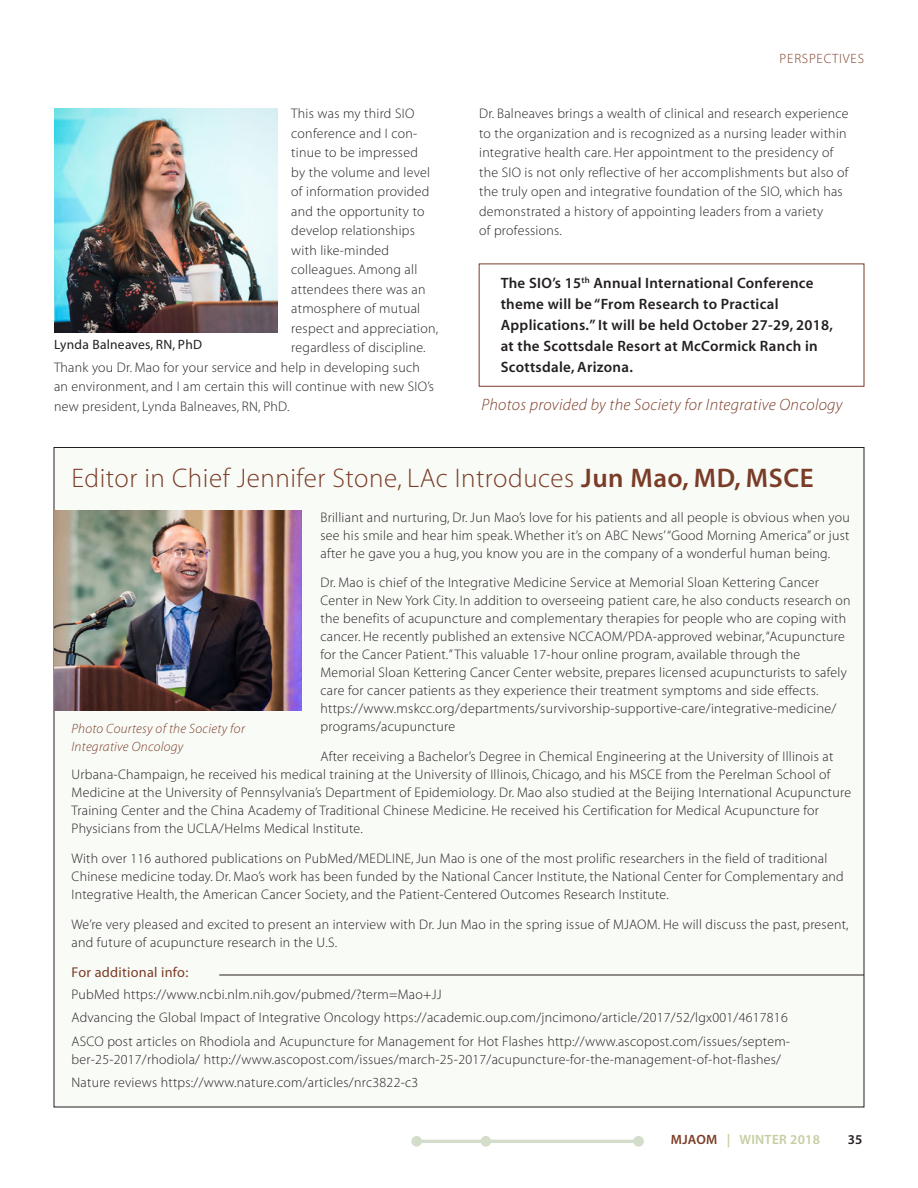
<style>
.page{position:relative;width:918px;height:1188px;background:#fff}
.page>*{position:absolute;margin:0;border:0;box-sizing:border-box;transform-origin:0 0}
.headline{font:27px "Myriad MM 215 600";letter-spacing:.02em;color:#7b3c27}
.subhead{font:16.5px "Myriad MM It 215 600";letter-spacing:.02em;color:#7b3c27}
.body_light{font:15px/21px "Myriad MM 565 600";letter-spacing:.02em;color:#231f20}
.subhead_2{font:14.25px "Myriad MM 400 600";letter-spacing:.02em;color:#7b3c27}
.body_light-2{font:13.8px/18px "Myriad MM 215 600";letter-spacing:.02em;color:#231f20}
.subhead-2{font:13.5px/18px "Myriad MM It 215 600";letter-spacing:.02em;color:#7b3c27}
.photo_caption{font:13.5px "Myriad MM 400 600";letter-spacing:.02em;color:#231f20}
.t1{font:13.5px "Myriad MM 565 600";letter-spacing:.02em;color:#c4cea1}
.title_continued{font:13.5px "Myriad MM 215 600";letter-spacing:.06em;color:#7b3c27}
.t2{font:13.5px "Myriad MM 565 600";color:#231f20}
.s1{font-family:"Myriad MM 565 600"}
.s2{color:#7b3c27}
</style>
<div class="page">
<svg style="left:411px;top:1136px;width:233px;height:11px"></svg>
<div style="left:54px;top:447px;width:810px;height:660px;background:#f9fbf7"></div>
<img style="left:54px;top:108px;width:224px;height:225px">
<div style="left:479px;top:264px;width:385px;height:123px;border:1px solid #7b3c27"></div>
<img style="left:54px;top:511px;width:248px;height:200px">
<hr style="left:219px;top:975px;width:645px;height:1px;background:#231f20">
<p class="body_light-2" style="left:291px;top:105px;width:125px">This was my third SIO</p>
<p class="body_light-2" style="left:291px;top:125px;width:127px">conference and I con-</p>
<p class="body_light-2" style="left:291px;top:144px;width:128px">tinue to be impressed</p>
<p class="body_light-2" style="left:291px;top:164px;width:140px">by the volume and level</p>
<p class="body_light-2" style="left:291px;top:183px;width:139px">of information provided</p>
<p class="body_light-2" style="left:291px;top:203px;width:135px">and the opportunity to</p>
<p class="body_light-2" style="left:291px;top:222px;width:125px">develop relationships</p>
<p class="body_light-2" style="left:291px;top:242px;width:99px">with like-minded</p>
<p class="body_light-2" style="left:291px;top:261px;width:127px">colleagues. Among all</p>
<p class="body_light-2" style="left:291px;top:281px;width:136px">attendees there was an</p>
<p class="body_light-2" style="left:291px;top:300px;width:130px">atmosphere of mutual</p>
<p class="body_light-2" style="left:291px;top:320px;width:148px">respect and appreciation,</p>
<p class="body_light-2" style="left:291px;top:339px;width:136px">regardless of discipline.</p>
<p class="body_light-2" style="left:54px;top:359px;width:367px">Thank you Dr. Mao for your service and help in developing such</p>
<p class="body_light-2" style="left:54px;top:378px;width:382px">an environment, and I am certain this will continue with new SIO’s</p>
<p class="body_light-2" style="left:54px;top:398px;width:237px">new president, Lynda Balneaves, RN, PhD.</p>
<p class="photo_caption" style="left:54px;top:338px;width:150px">Lynda Balneaves, RN, PhD</p>
<p class="title_continued" style="left:780px;top:52px;width:86px">PERSPECTIVES</p>
<p class="body_light-2" style="left:479px;top:105px;width:371px;line-height:19.5px">Dr. Balneaves brings a wealth of clinical and research experience to the organization and is recognized as a nursing leader within integrative health care. Her appointment to the presidency of the SIO is not only reflective of her accomplishments but also of the truly open and integrative foundation of the SIO, which has demonstrated a history of appointing leaders from a variety<br>of professions.</p>
<p class="body_light" style="left:501px;top:273px;width:334px">The SIO’s 15<sup>th</sup> Annual International Conference theme will be “From Research to Practical Applications.” It will be held October 27-29, 2018, at the Scottsdale Resort at McCormick Ranch in Scottsdale, Arizona.</p>
<p class="subhead" style="left:481px;top:396px;width:363px">Photos provided by the Society for Integrative Oncology</p>
<p class="headline" style="left:72px;top:465px;width:744px">Editor in Chief Jennifer Stone, LAc Introduces <span class="s1">Jun Mao, MD, MSCE</span></p>
<p class="body_light-2" style="left:320px;top:509px;width:531px;text-align:justify">Brilliant and nurturing, Dr. Jun Mao’s love for his patients and all people is obvious when you see his smile and hear him speak. Whether it’s on ABC News’ “Good Morning America” or just after he gave you a hug, you know you are in the company of a wonderful human being.</p>
<p class="body_light-2" style="left:320px;top:575px;width:532px">Dr. Mao is chief of the Integrative Medicine Service at Memorial Sloan Kettering Cancer Center in New York City. In addition to overseeing patient care, he also conducts research on the benefits of acupuncture and complementary therapies for people who are coping with cancer. He recently published an extensive NCCAOM/PDA-approved webinar, “Acupuncture for the Cancer Patient.” This valuable 17-hour online program, available through the Memorial Sloan Kettering Cancer Center website, prepares licensed acupuncturists to safely care for cancer patients as they experience their treatment symptoms and side effects. https://www.mskcc.org/departments/survivorship-supportive-care/integrative-medicine/ programs/acupuncture</p>
<p class="body_light-2" style="left:72px;top:748px;width:781px;text-indent:249px">After receiving a Bachelor’s Degree in Chemical Engineering at the University of Illinois at Urbana-Champaign, he received his medical training at the University of Illinois, Chicago, and his MSCE from the Perelman School of Medicine at the University of Pennsylvania’s Department of Epidemiology. Dr. Mao also studied at the Beijing International Acupuncture Training Center and the China Academy of Traditional Chinese Medicine. He received his Certification for Medical Acupuncture for Physicians from the UCLA/Helms Medical Institute.</p>
<p class="body_light-2" style="left:72px;top:850px;width:774px">With over 116 authored publications on PubMed/MEDLINE, Jun Mao is one of the most prolific researchers in the field of traditional<br>Chinese medicine today. Dr. Mao’s work has been funded by the National Cancer Institute, the National Center for Complementary and<br>Integrative Health, the American Cancer Society, and the Patient-Centered Outcomes Research Institute.</p>
<p class="body_light-2" style="left:72px;top:916px;width:779px">We’re very pleased and excited to present an interview with Dr. Jun Mao in the spring issue of MJAOM. He will discuss the past, present, and future of acupuncture research in the U.S.</p>
<p class="subhead_2" style="left:72px;top:965px;width:118px">For additional info:</p>
<p class="body_light-2" style="left:72px;top:986px;width:372px">PubMed https://www.ncbi.nlm.nih.gov/pubmed/?term=Mao+JJ</p>
<p class="body_light-2" style="left:72px;top:1009px;width:718px">Advancing the Global Impact of Integrative Oncology https://academic.oup.com/jncimono/article/2017/52/lgx001/4617816</p>
<p class="body_light-2" style="left:72px;top:1033px;width:720px">ASCO post articles on Rhodiola and Acupuncture for Management for Hot Flashes http://www.ascopost.com/issues/septem&shy;ber-25-2017/rhodiola/ http://www.ascopost.com/issues/march-25-2017/acupuncture-for-the-management-of-hot-flashes/</p>
<p class="body_light-2" style="left:72px;top:1074px;width:348px">Nature reviews https://www.nature.com/articles/nrc3822-c3</p>
<p class="subhead-2" style="left:72px;top:720px;width:175px">Photo Courtesy of the Society for<br>Integrative Oncology</p>
<p class="t1" style="left:671px;top:1133px;width:151px"><span class="s2">MJAOM</span> | WINTER 2018</p>
<p class="t2" style="left:848px;top:1133px;width:16px">35</p>
</div>
